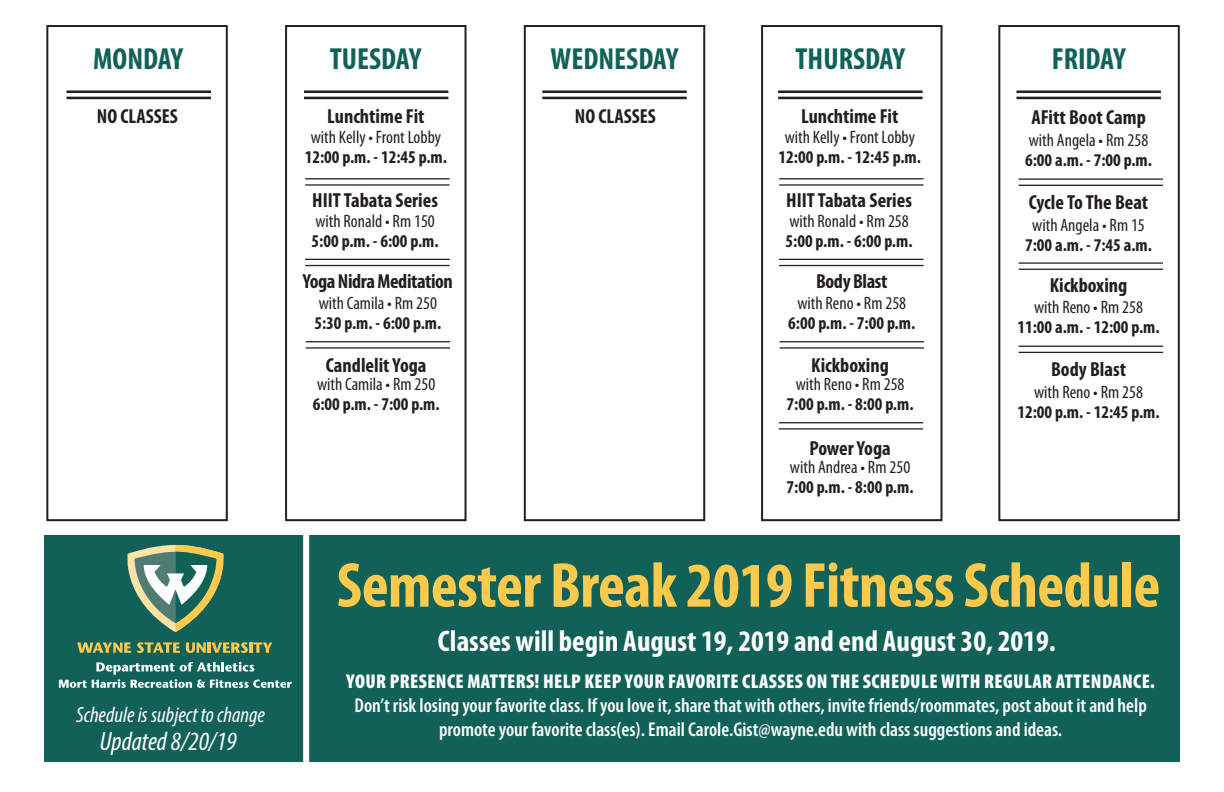
<style>
.page{position:relative;width:1224px;height:792px;background:#fff}
.page>*{position:absolute;margin:0;border:0;box-sizing:border-box;transform-origin:0 0}
.t1{font:700 condensed 64px "Myriad Pro";letter-spacing:-.01em;color:#feca4d}
.t2{font:700 condensed 30.6px "Myriad Pro";color:#116158}
.t3{font:700 condensed 29.8px "Myriad Pro";color:#fff}
.t4{font:italic condensed 26.4px "Myriad Pro";color:#fff}
.t5{font:italic condensed 22px "Myriad Pro";color:#fff}
.t6{font:700 condensed 20.4px "Myriad Pro";color:#231f20}
.t7{font:700 condensed 20.4px "Myriad Pro";letter-spacing:-.02em;color:#231f20}
.t8{font:600 condensed 20px/24px "Myriad Pro";color:#fff;text-align:center}
.t9{font:900 condensed 20px "Myriad Pro";letter-spacing:.02em;color:#fff}
.t10{font:700 condensed 18px "Myriad Pro";color:#231f20}
.t11{font:condensed 18px "Myriad Pro";color:#231f20}
</style>
<div class="page">
<div style="left:524px;top:25px;width:181px;height:496px;border:2px solid #231f20"></div>
<div style="left:285px;top:25px;width:182px;height:496px;border:2px solid #231f20"></div>
<div style="left:44px;top:535px;width:1136px;height:226px;background:#116158"></div>
<div style="left:303px;top:532px;width:6px;height:234px;background:#fff"></div>
<svg style="left:77px;top:642px;width:54px;height:11px"></svg>
<svg style="left:137px;top:642px;width:43px;height:11px"></svg>
<svg style="left:186px;top:642px;width:86px;height:11px"></svg>
<svg style="left:59px;top:662px;width:233px;height:26px"></svg>
<svg style="left:127px;top:545px;width:97px;height:87px"></svg>
<hr style="left:306px;top:341px;width:144px;height:1px;background:#231f20">
<hr style="left:306px;top:347px;width:144px;height:2px;background:#231f20">
<hr style="left:780px;top:341px;width:144px;height:1px;background:#231f20">
<hr style="left:780px;top:347px;width:144px;height:2px;background:#231f20">
<hr style="left:779px;top:422px;width:144px;height:1px;background:#231f20">
<hr style="left:779px;top:428px;width:144px;height:2px;background:#231f20">
<hr style="left:305px;top:178px;width:145px;height:1px;background:#231f20">
<hr style="left:305px;top:184px;width:145px;height:2px;background:#231f20">
<hr style="left:779px;top:178px;width:145px;height:1px;background:#231f20">
<hr style="left:779px;top:184px;width:145px;height:2px;background:#231f20">
<hr style="left:305px;top:259px;width:145px;height:1px;background:#231f20">
<hr style="left:305px;top:265px;width:145px;height:1px;background:#231f20">
<hr style="left:779px;top:259px;width:145px;height:1px;background:#231f20">
<hr style="left:779px;top:265px;width:145px;height:1px;background:#231f20">
<div style="left:46px;top:25px;width:182px;height:496px;border:2px solid #231f20"></div>
<div style="left:761px;top:25px;width:182px;height:496px;border:2px solid #231f20"></div>
<div style="left:998px;top:25px;width:182px;height:496px;border:2px solid #231f20"></div>
<hr style="left:67px;top:90px;width:144px;height:3px;background:#231f20">
<hr style="left:67px;top:97px;width:144px;height:2px;background:#231f20">
<hr style="left:542px;top:90px;width:145px;height:3px;background:#231f20">
<hr style="left:542px;top:97px;width:145px;height:2px;background:#231f20">
<hr style="left:778px;top:90px;width:145px;height:3px;background:#231f20">
<hr style="left:778px;top:97px;width:145px;height:2px;background:#231f20">
<hr style="left:1016px;top:90px;width:145px;height:3px;background:#231f20">
<hr style="left:1016px;top:97px;width:145px;height:2px;background:#231f20">
<hr style="left:304px;top:90px;width:144px;height:3px;background:#231f20">
<hr style="left:304px;top:97px;width:144px;height:2px;background:#231f20">
<hr style="left:1019px;top:178px;width:144px;height:2px;background:#231f20">
<hr style="left:1019px;top:185px;width:144px;height:1px;background:#231f20">
<hr style="left:1019px;top:346px;width:144px;height:1px;background:#231f20">
<hr style="left:1019px;top:352px;width:144px;height:1px;background:#231f20">
<hr style="left:1019px;top:262px;width:144px;height:2px;background:#231f20">
<hr style="left:1019px;top:269px;width:144px;height:1px;background:#231f20">
<p class="t2" style="left:93px;top:40px;width:92px">MONDAY</p>
<p class="t2" style="left:330px;top:40px;width:93px">TUESDAY</p>
<p class="t2" style="left:551px;top:40px;width:129px">WEDNESDAY</p>
<p class="t2" style="left:796px;top:40px;width:111px">THURSDAY</p>
<p class="t2" style="left:1052px;top:40px;width:75px">FRIDAY</p>
<p class="t6" style="left:97px;top:104px;width:83px">NO CLASSES</p>
<p class="t5" style="left:76px;top:702px;width:191px">Schedule is subject to change</p>
<p class="t4" style="left:100px;top:726px;width:138px">Updated 8/20/19</p>
<p class="t6" style="left:327px;top:104px;width:99px">Lunchtime Fit</p>
<p class="t11" style="left:311px;top:126px;width:132px">with Kelly • Front Lobby</p>
<p class="t10" style="left:305px;top:146px;width:144px">12:00 p.m. - 12:45 p.m.</p>
<p class="t6" style="left:312px;top:188px;width:127px">HIIT Tabata Series</p>
<p class="t11" style="left:315px;top:211px;width:121px">with Ronald • Rm 150</p>
<p class="t10" style="left:312px;top:230px;width:128px">5:00 p.m. - 6:00 p.m.</p>
<p class="t7" style="left:303px;top:268px;width:152px">Yoga Nidra Meditation</p>
<p class="t11" style="left:319px;top:293px;width:120px">with Camila • Rm 250</p>
<p class="t10" style="left:314px;top:312px;width:128px">5:30 p.m. - 6:00 p.m.</p>
<p class="t6" style="left:326px;top:352px;width:102px">Candlelit Yoga</p>
<p class="t11" style="left:317px;top:373px;width:120px">with Camila • Rm 250</p>
<p class="t10" style="left:313px;top:393px;width:128px">6:00 p.m. - 7:00 p.m.</p>
<p class="t6" style="left:575px;top:104px;width:83px">NO CLASSES</p>
<p class="t6" style="left:801px;top:104px;width:99px">Lunchtime Fit</p>
<p class="t11" style="left:785px;top:126px;width:132px">with Kelly • Front Lobby</p>
<p class="t10" style="left:779px;top:146px;width:144px">12:00 p.m. - 12:45 p.m.</p>
<p class="t6" style="left:786px;top:188px;width:127px">HIIT Tabata Series</p>
<p class="t11" style="left:789px;top:211px;width:121px">with Ronald • Rm 258</p>
<p class="t10" style="left:786px;top:230px;width:128px">5:00 p.m. - 6:00 p.m.</p>
<p class="t7" style="left:816px;top:268px;width:73px">Body Blast</p>
<p class="t11" style="left:797px;top:293px;width:110px">with Reno • Rm 258</p>
<p class="t10" style="left:788px;top:312px;width:128px">6:00 p.m. - 7:00 p.m.</p>
<p class="t6" style="left:811px;top:352px;width:79px">Kickboxing</p>
<p class="t11" style="left:796px;top:373px;width:110px">with Reno • Rm 258</p>
<p class="t10" style="left:787px;top:393px;width:128px">7:00 p.m. - 8:00 p.m.</p>
<p class="t6" style="left:809px;top:436px;width:83px">Power Yoga</p>
<p class="t11" style="left:790px;top:456px;width:122px">with Andrea • Rm 250</p>
<p class="t10" style="left:787px;top:476px;width:128px">7:00 p.m. - 8:00 p.m.</p>
<p class="t6" style="left:1031px;top:105px;width:116px">AFitt Boot Camp</p>
<p class="t11" style="left:1029px;top:129px;width:121px">with Angela • Rm 258</p>
<p class="t10" style="left:1025px;top:149px;width:128px">6:00 a.m. - 7:00 p.m.</p>
<p class="t6" style="left:1029px;top:190px;width:121px">Cycle To The Beat</p>
<p class="t11" style="left:1032px;top:214px;width:114px">with Angela • Rm 15</p>
<p class="t10" style="left:1025px;top:234px;width:128px">7:00 a.m. - 7:45 a.m.</p>
<p class="t6" style="left:1050px;top:272px;width:79px">Kickboxing</p>
<p class="t11" style="left:1034px;top:296px;width:110px">with Reno • Rm 258</p>
<p class="t10" style="left:1017px;top:316px;width:144px">11:00 a.m. - 12:00 p.m.</p>
<p class="t6" style="left:1051px;top:357px;width:77px">Body Blast</p>
<p class="t11" style="left:1034px;top:381px;width:110px">with Reno • Rm 258</p>
<p class="t10" style="left:1017px;top:401px;width:144px">12:00 p.m. - 12:45 p.m.</p>
<p class="t1" style="left:337px;top:545px;width:825px">Semester Break 2019 Fitness Schedule</p>
<p class="t3" style="left:438px;top:623px;width:619px">Classes will begin August 19, 2019 and end August 30, 2019.</p>
<p class="t9" style="left:347px;top:668px;width:810px">YOUR PRESENCE MATTERS! HELP KEEP YOUR FAVORITE CLASSES ON THE SCHEDULE WITH REGULAR ATTENDANCE.</p>
<p class="t8" style="left:355px;top:693px;width:794px">Don’t risk losing your favorite class. If you love it, share that with others, invite friends/roommates, post about it and help promote your favorite class(es). Email Carole.Gist@wayne.edu with class suggestions and ideas.</p>
</div>
